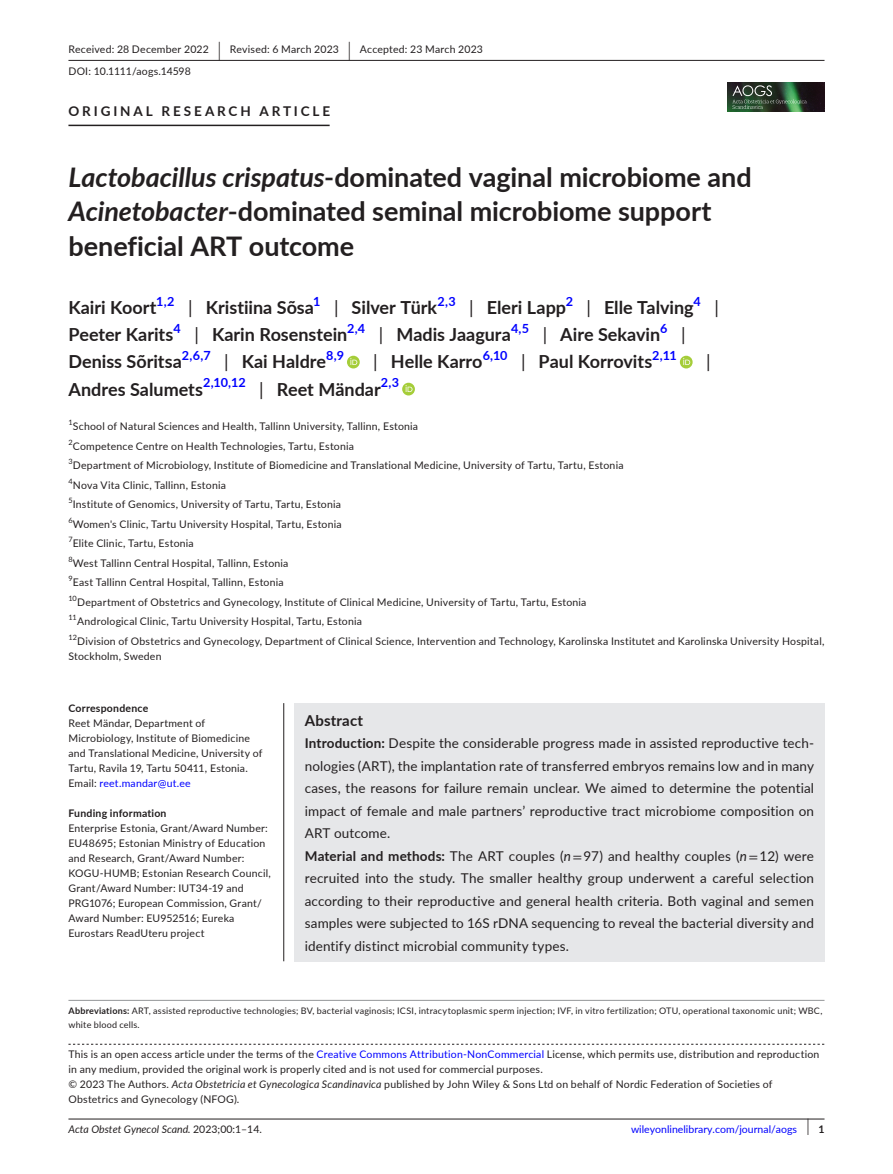
<style>
.page{position:relative;width:893px;height:1174px;background:#fff}
.page>*{position:absolute;margin:0;border:0;box-sizing:border-box;transform-origin:0 0}
.t1{font:700 27px/34.5px "Lato";letter-spacing:-.005em;color:#231f20}
.t2{font:700 18px "Lato";color:#231f20}
.t3{font:18px "Lato";color:#231f20}
.t4{font:700 15px "Lato";letter-spacing:.015em;color:#231f20}
.t5{font:13.5px/22.5px "Lato";letter-spacing:.01em;color:#231f20}
.t6{font:700 13.5px "Lato";letter-spacing:.215em;color:#231f20}
.t7{font:700 12.6px "Lato";letter-spacing:-.015em;color:#00f}
.t8{font:10.5px/15px "Lato";letter-spacing:.02em;color:#231f20}
.t9{font:10.5px "Lato";color:#00f}
.t10{font:italic 10.5px "Lato";color:#231f20}
.t11{font:700 10.5px "Lato";letter-spacing:.02em;color:#231f20}
.t12{font:9px/13.5px "Lato";letter-spacing:.025em;color:#231f20}
.s1{font-size:19.65px}
.s2{font-style:italic}
.s3{font-weight:400}
.s4{color:#00f}
.s5{font-weight:700}
.s6{font-family:"STIX"}
.s7{font-style:normal}
.s8{font-size:17.4px;color:#231f20}
.s9{font-weight:700;color:#231f20}
</style>
<div class="page">
<hr style="left:68px;top:1118px;width:756px;height:1px;background:#231f20">
<img style="left:728px;top:82px;width:96px;height:30px">
<svg style="left:732px;top:85px;width:75px;height:24px;background:#3e5843"></svg>
<hr style="left:68px;top:60px;width:756px;height:1px;background:#231f20">
<hr style="left:68px;top:125px;width:262px;height:1px;background:#231f20">
<svg style="left:347px;top:356px;width:13px;height:12px"></svg>
<svg style="left:350px;top:358px;width:7px;height:7px"></svg>
<div style="left:680px;top:356px;width:13px;height:12px;background:#a5cd39;border-radius:50%"></div>
<svg style="left:683px;top:358px;width:7px;height:7px"></svg>
<svg style="left:402px;top:383px;width:13px;height:12px"></svg>
<svg style="left:406px;top:385px;width:6px;height:7px"></svg>
<svg style="left:68px;top:1043px;width:756px;height:1px"></svg>
<hr style="left:68px;top:1000px;width:756px;height:1px;background:#939598">
<div style="left:294px;top:703px;width:530px;height:258px;background:#e6e7e9"></div>
<hr style="left:283px;top:703px;width:1px;height:258px;background:#231f20">
<p class="t8" style="left:68px;top:38px;width:416px;line-height:21.8px">Received: 28 December 2022 <span class="s1">|</span> Revised: 6 March 2023 <span class="s1">|</span> Accepted: 23 March 2023<br>DOI: 10.1111/aogs.14598</p>
<p class="t6" style="left:68px;top:101px;width:263px">ORIGINAL RESEARCH ARTICLE</p>
<h1 class="t1" style="left:68px;top:159px;width:685px"><span class="s2">Lactobacillus crispatus</span>-dominated vaginal microbiome and<br><span class="s2">Acinetobacter</span>-dominated seminal microbiome support beneficial ART outcome</h1>
<h2 class="t2" style="left:68px;top:295px;width:90px">Kairi Koort</h2>
<p class="t7" style="left:156px;top:292px;width:20px">1,2</p>
<h2 class="t2" style="left:188px;top:295px;width:127px"><span class="s3">|</span> Kristiina Sõsa</h2>
<p class="t7" style="left:313px;top:292px;width:9px">1</p>
<h2 class="t2" style="left:334px;top:295px;width:105px"><span class="s3">|</span> Silver Türk</h2>
<p class="t7" style="left:437px;top:292px;width:20px">2,3</p>
<h2 class="t2" style="left:469px;top:295px;width:98px"><span class="s3">|</span> Eleri Lapp</h2>
<p class="t7" style="left:566px;top:292px;width:9px">2</p>
<h2 class="t2" style="left:586px;top:295px;width:109px"><span class="s3">|</span> Elle Talving</h2>
<p class="t7" style="left:693px;top:292px;width:9px">4</p>
<h2 class="t3" style="left:714px;top:295px;width:6px">|</h2>
<h2 class="t2" style="left:68px;top:322px;width:106px">Peeter Karits</h2>
<p class="t7" style="left:174px;top:319px;width:9px">4</p>
<h2 class="t2" style="left:194px;top:322px;width:154px"><span class="s3">|</span> Karin Rosenstein</h2>
<p class="t7" style="left:347px;top:319px;width:20px">2,4</p>
<h2 class="t2" style="left:379px;top:322px;width:134px"><span class="s3">|</span> Madis Jaagura</h2>
<p class="t7" style="left:511px;top:319px;width:20px">4,5</p>
<h2 class="t2" style="left:543px;top:322px;width:119px"><span class="s3">|</span> Aire Sekavin</h2>
<p class="t7" style="left:660px;top:319px;width:9px">6</p>
<h2 class="t3" style="left:681px;top:322px;width:6px">|</h2>
<h2 class="t2" style="left:68px;top:349px;width:115px">Deniss Sõritsa</h2>
<p class="t7" style="left:182px;top:346px;width:30px">2,6,7</p>
<h2 class="t2" style="left:224px;top:349px;width:104px"><span class="s3">|</span> Kai Haldre</h2>
<p class="t7" style="left:326px;top:346px;width:19px">8,9</p>
<h2 class="t2" style="left:373px;top:349px;width:111px"><span class="s3">|</span> Helle Karro</h2>
<p class="t7" style="left:483px;top:346px;width:26px">6,10</p>
<h2 class="t2" style="left:521px;top:349px;width:133px"><span class="s3">|</span> Paul Korrovits</h2>
<p class="t7" style="left:652px;top:346px;width:26px">2,11</p>
<h2 class="t3" style="left:706px;top:349px;width:6px">|</h2>
<h2 class="t2" style="left:68px;top:376px;width:136px">Andres Salumets</h2>
<p class="t7" style="left:203px;top:373px;width:44px">2,10,12</p>
<h2 class="t2" style="left:259px;top:376px;width:123px"><span class="s3">|</span> Reet Mändar</h2>
<p class="t7" style="left:381px;top:373px;width:20px">2,3</p>
<p class="t8" style="left:68px;top:416px;width:757px;line-height:19.5px"><sup>1</sup>School of Natural Sciences and Health, Tallinn University, Tallinn, Estonia<br><sup>2</sup>Competence Centre on Health Technologies, Tartu, Estonia<br><sup>3</sup>Department of Microbiology, Institute of Biomedicine and Translational Medicine, University of Tartu, Tartu, Estonia<br><sup>4</sup>Nova Vita Clinic, Tallinn, Estonia<br><sup>5</sup>Institute of Genomics, University of Tartu, Tartu, Estonia<br><sup>6</sup>Women's Clinic, Tartu University Hospital, Tartu, Estonia<br><sup>7</sup>Elite Clinic, Tartu, Estonia<br><sup>8</sup>West Tallinn Central Hospital, Tallinn, Estonia<br><sup>9</sup>East Tallinn Central Hospital, Tallinn, Estonia<br><sup>10</sup>Department of Obstetrics and Gynecology, Institute of Clinical Medicine, University of Tartu, Tartu, Estonia<br><sup>11</sup>Andrological Clinic, Tartu University Hospital, Tartu, Estonia<br><sup>12</sup>Division of Obstetrics and Gynecology, Department of Clinical Science, Intervention and Technology, Karolinska Institutet and Karolinska University Hospital,</p>
<p class="t8" style="left:68px;top:648px;width:95px">Stockholm, Sweden</p>
<p class="t11" style="left:68px;top:700px;width:81px">Correspondence</p>
<p class="t8" style="left:68px;top:715px;width:196px">Reet Mändar, Department of Microbiology, Institute of Biomedicine and Translational Medicine, University of Tartu, Ravila 19, Tartu 50411, Estonia.<br>Email: <span class="s4">reet.mandar@ut.ee</span></p>
<p class="t11" style="left:68px;top:805px;width:100px">Funding information</p>
<p class="t8" style="left:68px;top:820px;width:204px">Enterprise Estonia, Grant/Award Number:<br>EU48695; Estonian Ministry of Education and Research, Grant/Award Number:<br>KOGU-HUMB; Estonian Research Council, Grant/Award Number: IUT34-19 and PRG1076; European Commission, Grant/ Award Number: EU952516; Eureka Eurostars ReadUteru project</p>
<h3 class="t4" style="left:305px;top:709px;width:60px">Abstract</h3>
<p class="t5" style="left:305px;top:731px;width:511px"><span class="s5">Introduction:</span> Despite the considerable progress made in assisted reproductive tech&shy;nologies (ART), the implantation rate of transferred embryos remains low and in many cases, the reasons for failure remain unclear. We aimed to determine the potential impact of female and male partners’ reproductive tract microbiome composition on ART outcome.<br><span class="s5">Material and methods:</span> The ART couples (<span class="s2">n</span><span class="s6">=</span> 97) and healthy couples (<span class="s2">n</span><span class="s6">=</span> 12) were recruited into the study. The smaller healthy group underwent a careful selection according to their reproductive and general health criteria. Both vaginal and semen samples were subjected to 16S rDNA sequencing to reveal the bacterial diversity and identify distinct microbial community types.</p>
<p class="t12" style="left:68px;top:1003px;width:755px"><span class="s5">Abbreviations:</span> ART, assisted reproductive technologies; BV, bacterial vaginosis; ICSI, intracytoplasmic sperm injection; IVF, in vitro fertilization; OTU, operational taxonomic unit; WBC, white blood cells.</p>
<p class="t8" style="left:68px;top:1046px;width:752px">This is an open access article under the terms of the <span class="s4">Creative Commons Attribution-NonCommercial</span> License, which permits use, distribution and reproduction in any medium, provided the original work is properly cited and is not used for commercial purposes.<br>© 2023 The Authors. <span class="s2">Acta Obstetricia et Gynecologica Scandinavica</span> published by John Wiley &amp; Sons Ltd on behalf of Nordic Federation of Societies of Obstetrics and Gynecology (NFOG).</p>
<p class="t10" style="left:68px;top:1121px;width:195px">Acta Obstet Gynecol Scand. <span class="s7">2023;00:1–14.</span></p>
<p class="t9" style="left:631px;top:1121px;width:195px">wileyonlinelibrary.com/journal/aogs <span class="s8">|</span> <span class="s9">1</span></p>
</div>
